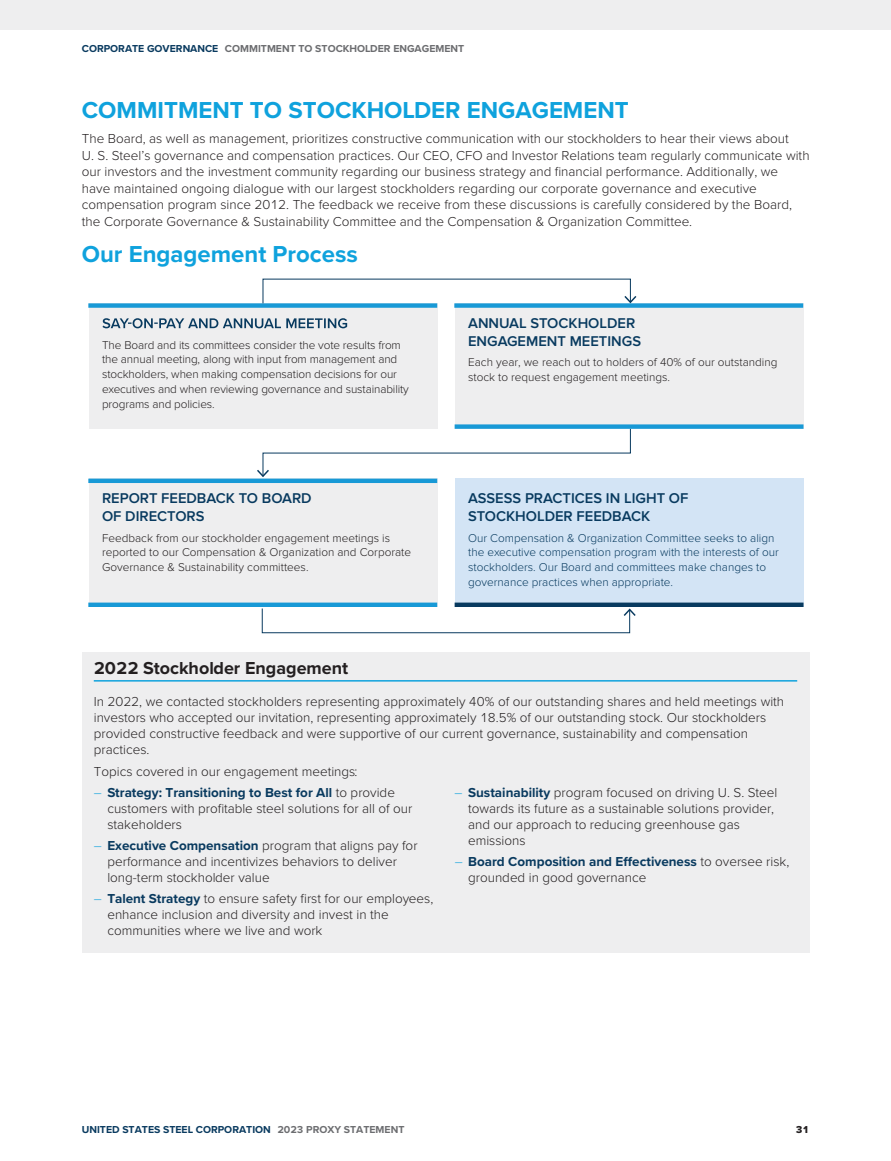
<style>
.page{position:relative;width:891px;height:1161px;background:#fff}
.page>*{position:absolute;margin:0;border:0;box-sizing:border-box;transform-origin:0 0}
.t1{font:700 24px "Proxima Nova T";color:#0fa2dd}
.t2{font:700 18px "Proxima Nova T";color:#231f20}
.t3{font:600 14.7px "Proxima Nova";color:#083a5f}
.t4{font:300 13.5px/16px "Proxima Nova T";color:#231f20}
.t5{font:700 13.5px "Proxima Nova T";color:#093a5f}
.t6{font:11.7px/14.7px "Proxima Nova Light 2";letter-spacing:-.01em;color:#231f20}
.t7{font:11.7px/14.7px "Proxima Nova Light 2";color:#083a5f}
.t8{font:700 10.5px "Proxima Nova T";color:#6c6d70}
.t9{font:700 10.5px "Proxima Nova T";color:#093a5f}
.t10{font:10.5px "Proxima Nova T Extrabld";color:#231f20}
.s1{color:#093a5f}
.s2{font-weight:300;color:#0fa2dd}
.s3{font-weight:300;color:#231f20}
.s4{color:#0fa2dd}
.s5{font-weight:700;color:#093a5f}
.s6{color:#6c6d70}
</style>
<div class="page">
<div style="left:82px;top:653px;width:727px;height:129px;background:#eeeeef"></div>
<div style="left:82px;top:782px;width:727px;height:171px;background:#eeeeef"></div>
<div style="left:89px;top:303px;width:348px;height:126px;background:#eeeeef"></div>
<div style="left:89px;top:479px;width:348px;height:128px;background:#eeeeef"></div>
<div style="left:455px;top:479px;width:348px;height:128px;background:#d3e4f5"></div>
<hr style="left:94px;top:680px;width:703px;height:2px;background:#0fa2dd">
<div style="left:455px;top:303px;width:348px;height:126px;background:#eeeeef"></div>
<div style="left:455px;top:424px;width:349px;height:5px;background:#1899d6"></div>
<div style="left:454px;top:303px;width:349px;height:5px;background:#1899d6"></div>
<hr style="left:455px;top:603px;width:349px;height:4px;background:#083a5f">
<hr style="left:88px;top:603px;width:349px;height:4px;background:#1899d6">
<hr style="left:88px;top:479px;width:349px;height:4px;background:#1899d6">
<div style="left:88px;top:303px;width:349px;height:5px;background:#1899d6"></div>
<svg style="left:102px;top:318px;width:245px;height:10px"></svg>
<div style="left:0;top:0;width:891px;height:30px;background:#eeeeef"></div>
<svg style="left:262px;top:278px;width:376px;height:26px"></svg>
<svg style="left:257px;top:428px;width:374px;height:49px"></svg>
<svg style="left:262px;top:608px;width:374px;height:25px"></svg>
<p class="t8" style="left:82px;top:45px;width:384px"><span class="s1">CORPORATE GOVERNANCE</span> COMMITMENT TO STOCKHOLDER ENGAGEMENT</p>
<p class="t1" style="left:82px;top:103px;width:549px">COMMITMENT TO STOCKHOLDER ENGAGEMENT</p>
<p class="t4" style="left:82px;top:132px;width:729px;line-height:16.5px">The Board, as well as management, prioritizes constructive communication with our stockholders to hear their views about<br>U. S. Steel’s governance and compensation practices. Our CEO, CFO and Investor Relations team regularly communicate with our investors and the investment community regarding our business strategy and financial performance. Additionally, we have maintained ongoing dialogue with our largest stockholders regarding our corporate governance and executive compensation program since 2012. The feedback we receive from these discussions is carefully considered by the Board, the Corporate Governance &amp; Sustainability Committee and the Compensation &amp; Organization Committee.</p>
<p class="t1" style="left:82px;top:246px;width:278px">Our Engagement Process</p>
<p class="t3" style="left:468px;top:315px;width:169px">ANNUAL STOCKHOLDER</p>
<p class="t6" style="left:102px;top:338px;width:300px">The Board and its committees consider the vote results from</p>
<p class="t3" style="left:468px;top:332px;width:174px">ENGAGEMENT MEETINGS</p>
<p class="t6" style="left:102px;top:352px;width:297px">the annual meeting, along with input from management and</p>
<p class="t6" style="left:468px;top:355px;width:311px">Each year, we reach out to holders of 40% of our outstanding</p>
<p class="t6" style="left:102px;top:367px;width:296px">stockholders, when making compensation decisions for our</p>
<p class="t6" style="left:468px;top:369px;width:204px">stock to request engagement meetings.</p>
<p class="t6" style="left:102px;top:382px;width:308px">executives and when reviewing governance and sustainability programs and policies.</p>
<p class="t3" style="left:102px;top:490px;width:211px">REPORT FEEDBACK TO BOARD</p>
<p class="t3" style="left:468px;top:490px;width:222px">ASSESS PRACTICES IN LIGHT OF</p>
<p class="t3" style="left:102px;top:508px;width:104px">OF DIRECTORS</p>
<p class="t3" style="left:468px;top:508px;width:184px">STOCKHOLDER FEEDBACK</p>
<p class="t6" style="left:102px;top:531px;width:290px">Feedback from our stockholder engagement meetings is</p>
<p class="t7" style="left:468px;top:531px;width:308px">Our Compensation &amp; Organization Committee seeks to align</p>
<p class="t6" style="left:102px;top:545px;width:311px">reported to our Compensation &amp; Organization and Corporate</p>
<p class="t7" style="left:468px;top:545px;width:312px">the executive compensation program with the interests of our</p>
<p class="t6" style="left:102px;top:560px;width:208px">Governance &amp; Sustainability committees.</p>
<p class="t7" style="left:468px;top:560px;width:300px">stockholders. Our Board and committees make changes to governance practices when appropriate.</p>
<p class="t2" style="left:94px;top:662px;width:256px">2022 Stockholder Engagement</p>
<p class="t4" style="left:94px;top:695px;width:692px">In 2022, we contacted stockholders representing approximately 40% of our outstanding shares and held meetings with investors who accepted our invitation, representing approximately 18.5% of our outstanding stock. Our stockholders provided constructive feedback and were supportive of our current governance, sustainability and compensation practices.</p>
<p class="t4" style="left:94px;top:765px;width:265px">Topics covered in our engagement meetings:</p>
<p class="t5" style="left:94px;top:788px;width:303px"><span class="s2">–</span> Strategy: Transitioning to Best for All <span class="s3">to provide</span></p>
<p class="t4" style="left:455px;top:786px;width:324px"><span class="s4">–</span> <span class="s5">Sustainability</span> program focused on driving U. S. Steel</p>
<p class="t4" style="left:107px;top:802px;width:307px">customers with profitable steel solutions for all of our</p>
<p class="t4" style="left:468px;top:802px;width:308px">towards its future as a sustainable solutions provider,</p>
<p class="t4" style="left:107px;top:818px;width:76px">stakeholders</p>
<p class="t4" style="left:468px;top:818px;width:273px">and our approach to reducing greenhouse gas emissions</p>
<p class="t4" style="left:94px;top:839px;width:325px;text-align:center"><span class="s4">–</span> <span class="s5">Executive Compensation</span> program that aligns pay for performance and incentivizes behaviors to deliver</p>
<p class="t5" style="left:455px;top:857px;width:336px"><span class="s2">–</span> Board Composition and Effectiveness <span class="s3">to oversee risk,</span></p>
<p class="t4" style="left:107px;top:871px;width:164px">long-term stockholder value</p>
<p class="t4" style="left:468px;top:871px;width:180px">grounded in good governance</p>
<p class="t4" style="left:107px;top:892px;width:327px;text-indent:-13px"><span class="s4">–</span> <span class="s5">Talent Strategy</span> to ensure safety first for our employees, enhance inclusion and diversity and invest in the communities where we live and work</p>
<p class="t9" style="left:82px;top:1126px;width:324px">UNITED STATES STEEL CORPORATION <span class="s6">2023 PROXY STATEMENT</span></p>
<p class="t10" style="left:796px;top:1126px;width:15px">31</p>
</div>
